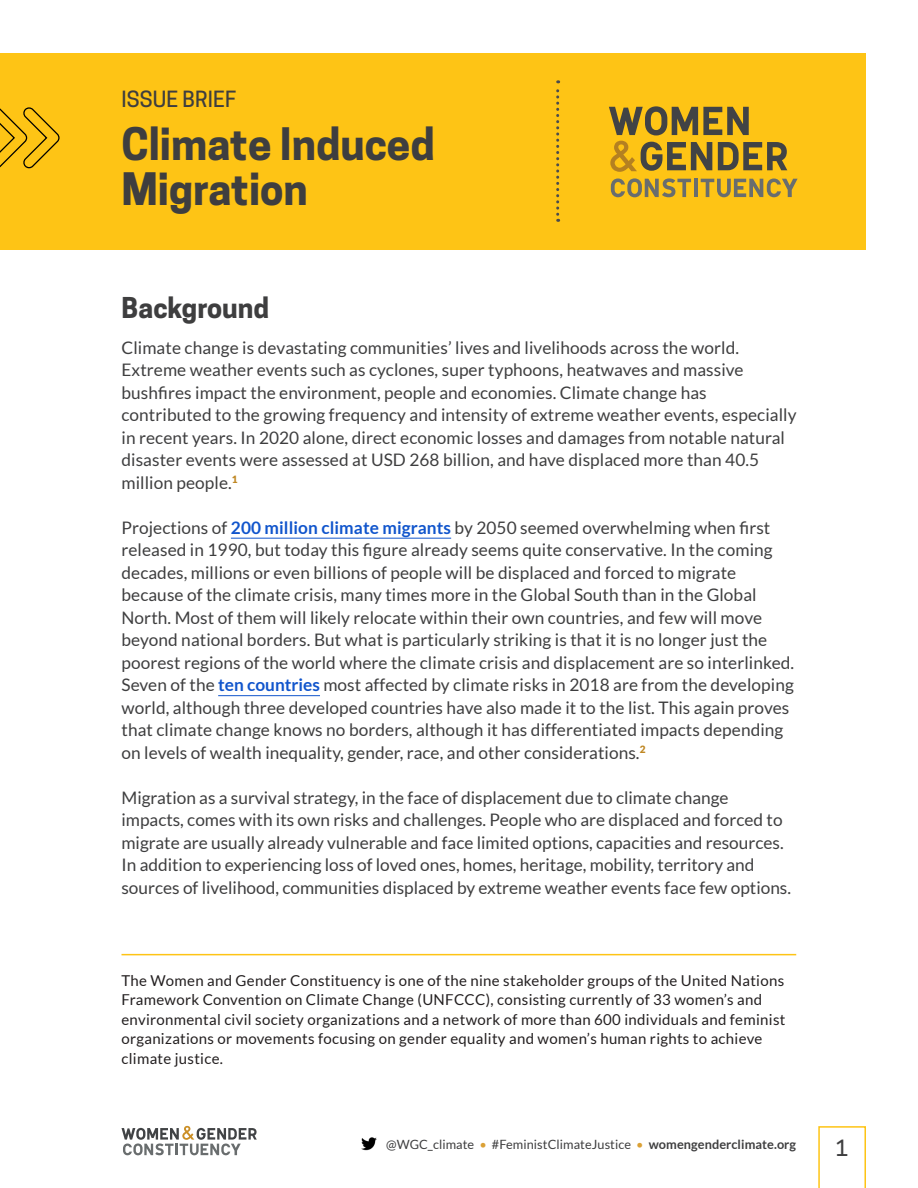
<style>
.page{position:relative;width:918px;height:1188px;background:#fff}
.page>*{position:absolute;margin:0;border:0;box-sizing:border-box;transform-origin:0 0}
.Heading_Spacing{font:700 42px/45px "Cooper Hewitt";color:#3e3e3f}
.Heading_Spacing-2{font:700 27px "Cooper Hewitt";color:#3e3e3f}
.NEW_Body_Copy{font:500 21px "Cooper Hewitt";letter-spacing:.005em;color:#3e3e3f}
.NEW_Body_Copy-2{font:17.25px/22.5px "Lato";letter-spacing:.005em;color:#3e3e3f}
.NEW_Body_Copy-3{font:15px/19.5px "Lato";letter-spacing:.02em;color:#231f20}
.t1{font:12.75px "Lato";letter-spacing:.005em;color:#3e3e3f}
.s1{font-weight:700;color:#15c}
.s2{color:#dba136}
.s3{font-weight:700}
</style>
<div class="page">
<svg style="left:818px;top:1126px;width:48px;height:62px"></svg>
<img style="left:361px;top:1137px;width:16px;height:14px">
<svg style="left:122px;top:1126px;width:135px;height:29px"></svg>
<div style="left:0;top:53px;width:865px;height:196px;background:#fec415"></div>
<svg style="left:556px;top:80px;width:3px;height:142px"></svg>
<svg style="left:0;top:107px;width:60px;height:62px"></svg>
<svg style="left:611px;top:178px;width:80px;height:19px"></svg>
<hr style="left:694px;top:179px;width:3px;height:18px;background:#696d6e">
<svg style="left:701px;top:179px;width:97px;height:18px"></svg>
<svg style="left:609px;top:106px;width:140px;height:29px"></svg>
<svg style="left:610px;top:141px;width:102px;height:31px"></svg>
<svg style="left:718px;top:142px;width:69px;height:28px"></svg>
<hr style="left:231px;top:538px;width:220px;height:1px;background:#15c">
<hr style="left:218px;top:695px;width:102px;height:1px;background:#15c">
<hr style="left:122px;top:954px;width:674px;height:1px;background:#fec415">
<p class="NEW_Body_Copy" style="left:122px;top:87px;width:116px">ISSUE BRIEF</p>
<p class="Heading_Spacing" style="left:122px;top:122px;width:315px">Climate Induced<br>Migration</p>
<p class="Heading_Spacing-2" style="left:122px;top:292px;width:149px">Background</p>
<p class="NEW_Body_Copy-2" style="left:122px;top:336px;width:677px">Climate change is devastating communities’ lives and livelihoods across the world.<br>Extreme weather events such as cyclones, super typhoons, heatwaves and massive bushfires impact the environment, people and economies. Climate change has contributed to the growing frequency and intensity of extreme weather events, especially in recent years. In 2020 alone, direct economic losses and damages from notable natural disaster events were assessed at USD 268 billion, and have displaced more than 40.5 million people.<sup>1</sup></p>
<p class="NEW_Body_Copy-2" style="left:122px;top:516px;width:674px">Projections of <span class="s1">200 million climate migrants</span> by 2050 seemed overwhelming when first released in 1990, but today this figure already seems quite conservative. In the coming decades, millions or even billions of people will be displaced and forced to migrate because of the climate crisis, many times more in the Global South than in the Global North. Most of them will likely relocate within their own countries, and few will move beyond national borders. But what is particularly striking is that it is no longer just the poorest regions of the world where the climate crisis and displacement are so interlinked.<br>Seven of the <span class="s1">ten countries</span> most affected by climate risks in 2018 are from the developing world, although three developed countries have also made it to the list. This again proves that climate change knows no borders, although it has differentiated impacts depending on levels of wealth inequality, gender, race, and other considerations.<sup>2</sup></p>
<p class="NEW_Body_Copy-2" style="left:122px;top:786px;width:671px">Migration as a survival strategy, in the face of displacement due to climate change impacts, comes with its own risks and challenges. People who are displaced and forced to migrate are usually already vulnerable and face limited options, capacities and resources.<br>In addition to experiencing loss of loved ones, homes, heritage, mobility, territory and sources of livelihood, communities displaced by extreme weather events face few options.</p>
<p class="NEW_Body_Copy-3" style="left:122px;top:971px;width:665px">The Women and Gender Constituency is one of the nine stakeholder groups of the United Nations Framework Convention on Climate Change (UNFCCC), consisting currently of 33 women’s and environmental civil society organizations and a network of more than 600 individuals and feminist organizations or movements focusing on gender equality and women’s human rights to achieve climate justice.</p>
<p class="t1" style="left:386px;top:1137px;width:411px">@WGC_climate <span class="s2">•</span> #FeministClimateJustice <span class="s2">•</span> <span class="s3">womengenderclimate.org</span></p>
<p class="NEW_Body_Copy" style="left:836px;top:1136px;width:14px">1</p>
</div>
